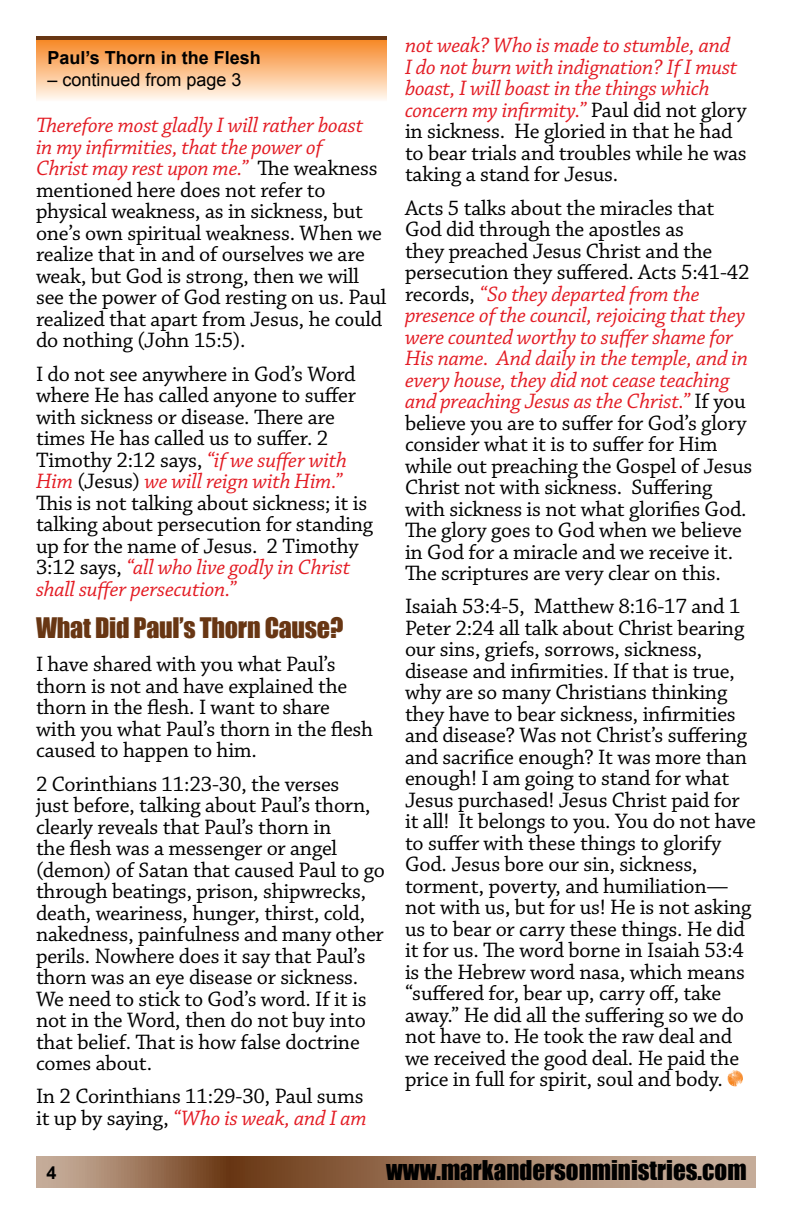
<style>
.page{position:relative;width:792px;height:1224px;background:#fff}
.page>*{position:absolute;margin:0;border:0;box-sizing:border-box;transform-origin:0 0}
.t1{font:26px "Impact";letter-spacing:-.01em;color:#683613}
.t2{font:25px "Impact";color:#000}
.t3{font:22px/21.4px "Chaparral Pro";letter-spacing:-.01em;color:#000}
.t4{font:italic 22px/21.4px "Chaparral Pro";letter-spacing:-.01em;color:#e31b23}
.t5{font:700 18px "Arial";color:#000}
.t6{font:18px "Arial";color:#000}
.s1{font-style:italic;color:#e31b23}
.s2{font-style:normal;color:#000}
</style>
<div class="page">
<div style="left:36px;top:38px;width:351px;height:63px;background:linear-gradient(to bottom,#f68420,#fff8f0)"></div>
<hr style="left:36px;top:36px;width:351px;height:4px;background:#683613">
<img style="left:727px;top:1070px;width:16px;height:16px">
<svg style="left:36px;top:1157px;width:720px;height:31px;background:#a07c62"></svg>
<p class="t5" style="left:47px;top:46px;width:215px">Paul’s Thorn in the Flesh</p>
<p class="t6" style="left:47px;top:68px;width:196px">– continued from page 3</p>
<p class="t3" style="left:36px;top:115px;width:352px"><span class="s1">Therefore most gladly I will rather boast<br>in my infirmities, that the power of<br>Christ may rest upon me.”</span> The weakness mentioned here does not refer to physical weakness, as in sickness, but one’s own spiritual weakness. When we realize that in and of ourselves we are weak, but God is strong, then we will see the power of God resting on us. Paul realized that apart from Jesus, he could do nothing (John 15:5).</p>
<p class="t3" style="left:36px;top:364px;width:339px">I do not see anywhere in God’s Word where He has called anyone to suffer with sickness or disease. There are times He has called us to suffer. 2<br>Timothy 2:12 says, <span class="s1">“if we suffer with Him</span> (Jesus) <span class="s1">we will reign with Him.” </span>This is not talking about sickness; it is talking about persecution for standing up for the name of Jesus. 2 Timothy 3:12 says, <span class="s1">“all who live godly in Christ shall suffer persecution.”</span></p>
<p class="t1" style="left:36px;top:607px;width:309px">What Did Paul’s Thorn Cause?</p>
<p class="t3" style="left:36px;top:654px;width:339px">I have shared with you what Paul’s thorn is not and have explained the thorn in the flesh. I want to share with you what Paul’s thorn in the flesh caused to happen to him.</p>
<p class="t3" style="left:36px;top:774px;width:350px">2 Corinthians 11:23-30, the verses<br>just before, talking about Paul’s thorn, clearly reveals that Paul’s thorn in<br>the flesh was a messenger or angel (demon) of Satan that caused Paul to go through beatings, prison, shipwrecks, death, weariness, hunger, thirst, cold, nakedness, painfulness and many other perils. Nowhere does it say that Paul’s thorn was an eye disease or sickness.<br>We need to stick to God’s word. If it is not in the Word, then do not buy into that belief. That is how false doctrine comes about.</p>
<p class="t3" style="left:36px;top:1087px;width:332px">In 2 Corinthians 11:29-30, Paul sums it up by saying, <span class="s1">“Who is weak, and I am</span></p>
<p class="t4" style="left:405px;top:35px;width:343px">not weak? Who is made to stumble, and<br>I do not burn with indignation? If I must boast, I will boast in the things which concern my infirmity.” <span class="s2">Paul did not glory in sickness. He gloried in that he had to bear trials and troubles while he was taking a stand for Jesus.</span></p>
<p class="t3" style="left:405px;top:198px;width:349px">Acts 5 talks about the miracles that God did through the apostles as<br>they preached Jesus Christ and the persecution they suffered. Acts 5:41-42 records, <span class="s1">“So they departed from the presence of the council, rejoicing that they were counted worthy to suffer shame for His name. And daily in the temple, and in every house, they did not cease teaching and preaching Jesus as the Christ.”</span> If you believe you are to suffer for God’s glory consider what it is to suffer for Him while out preaching the Gospel of Jesus Christ not with sickness. Suffering with sickness is not what glorifies God.<br>The glory goes to God when we believe in God for a miracle and we receive it.<br>The scriptures are very clear on this.</p>
<p class="t3" style="left:405px;top:597px;width:352px">Isaiah 53:4-5, Matthew 8:16-17 and 1<br>Peter 2:24 all talk about Christ bearing our sins, griefs, sorrows, sickness, disease and infirmities. If that is true, why are so many Christians thinking they have to bear sickness, infirmities and disease? Was not Christ’s suffering and sacrifice enough? It was more than enough! I am going to stand for what Jesus purchased! Jesus Christ paid for it all! It belongs to you. You do not have to suffer with these things to glorify God. Jesus bore our sin, sickness, torment, poverty, and humiliation— not with us, but for us! He is not asking us to bear or carry these things. He did it for us. The word borne in Isaiah 53:4 is the Hebrew word nasa, which means “suffered for, bear up, carry off, take away.” He did all the suffering so we do not have to. He took the raw deal and we received the good deal. He paid the price in full for spirit, soul and body.</p>
<p class="t5" style="left:47px;top:1161px;width:12px">4</p>
<p class="t2" style="left:386px;top:1151px;width:362px">www.markandersonministries.com</p>
</div>
